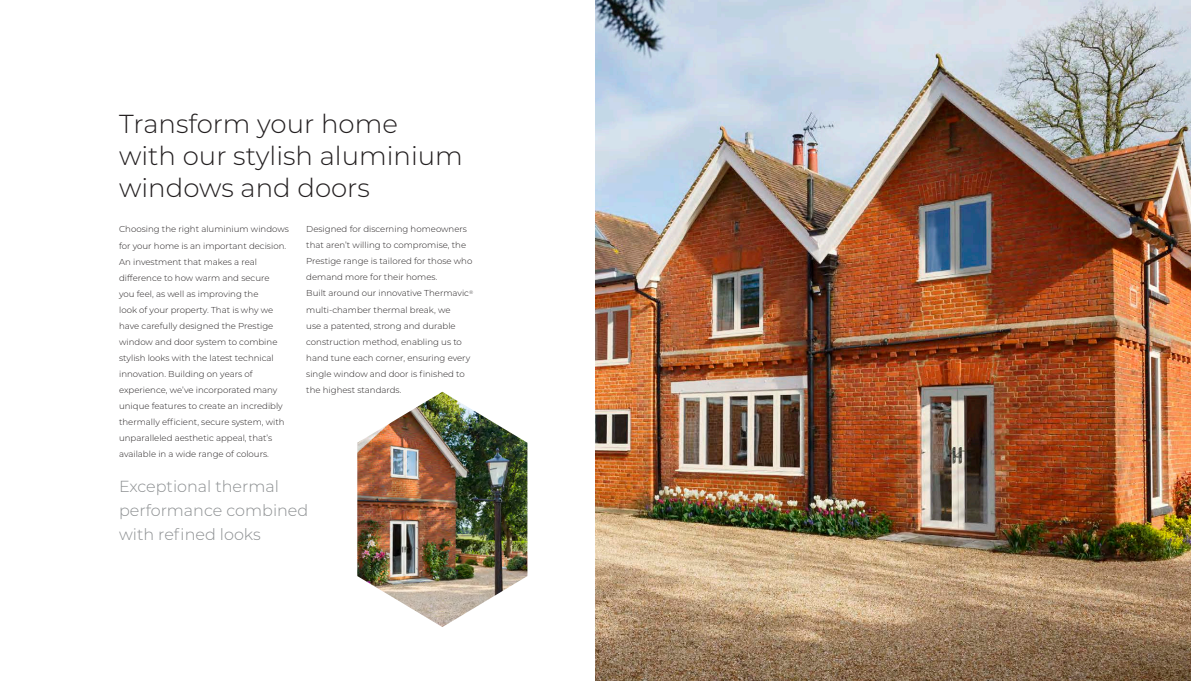
<style>
.page{position:relative;width:1191px;height:681px;background:#fff}
.page>*{position:absolute;margin:0;border:0;box-sizing:border-box;transform-origin:0 0}
.t1{font:300 26px/32px "Montserrat";color:#231f20}
.t2{font:300 16px/24px "Montserrat";color:#8c8f91}
.t3{font:300 8.6px/16px "Montserrat";color:#231f20}
</style>
<div class="page">
<img style="left:595px;top:0;width:596px;height:680px">
<img style="left:357px;top:391px;width:170px;height:235px">
<p class="t1" style="left:119px;top:107px;width:280px">Transform your home</p>
<p class="t1" style="left:119px;top:139px;width:345px">with our stylish aluminium windows and doors</p>
<p class="t3" style="left:119px;top:221px;width:171px">Choosing the right aluminium windows for your home is an important decision.<br>An investment that makes a real difference to how warm and secure<br>you feel, as well as improving the<br>look of your property. That is why we have carefully designed the Prestige window and door system to combine stylish looks with the latest technical innovation. Building on years of experience, we’ve incorporated many unique features to create an incredibly thermally efficient, secure system, with unparalleled aesthetic appeal, that’s available in a wide range of colours.</p>
<p class="t3" style="left:306px;top:221px;width:168px">Designed for discerning homeowners that aren’t willing to compromise, the Prestige range is tailored for those who demand more for their homes.</p>
<p class="t3" style="left:306px;top:285px;width:168px">Built around our innovative Thermavic<sup>® </sup>multi-chamber thermal break, we<br>use a patented, strong and durable construction method, enabling us to hand tune each corner, ensuring every single window and door is finished to the highest standards.</p>
<p class="t2" style="left:119px;top:474px;width:161px">Exceptional thermal</p>
<p class="t2" style="left:119px;top:498px;width:191px">performance combined with refined looks</p>
</div>
